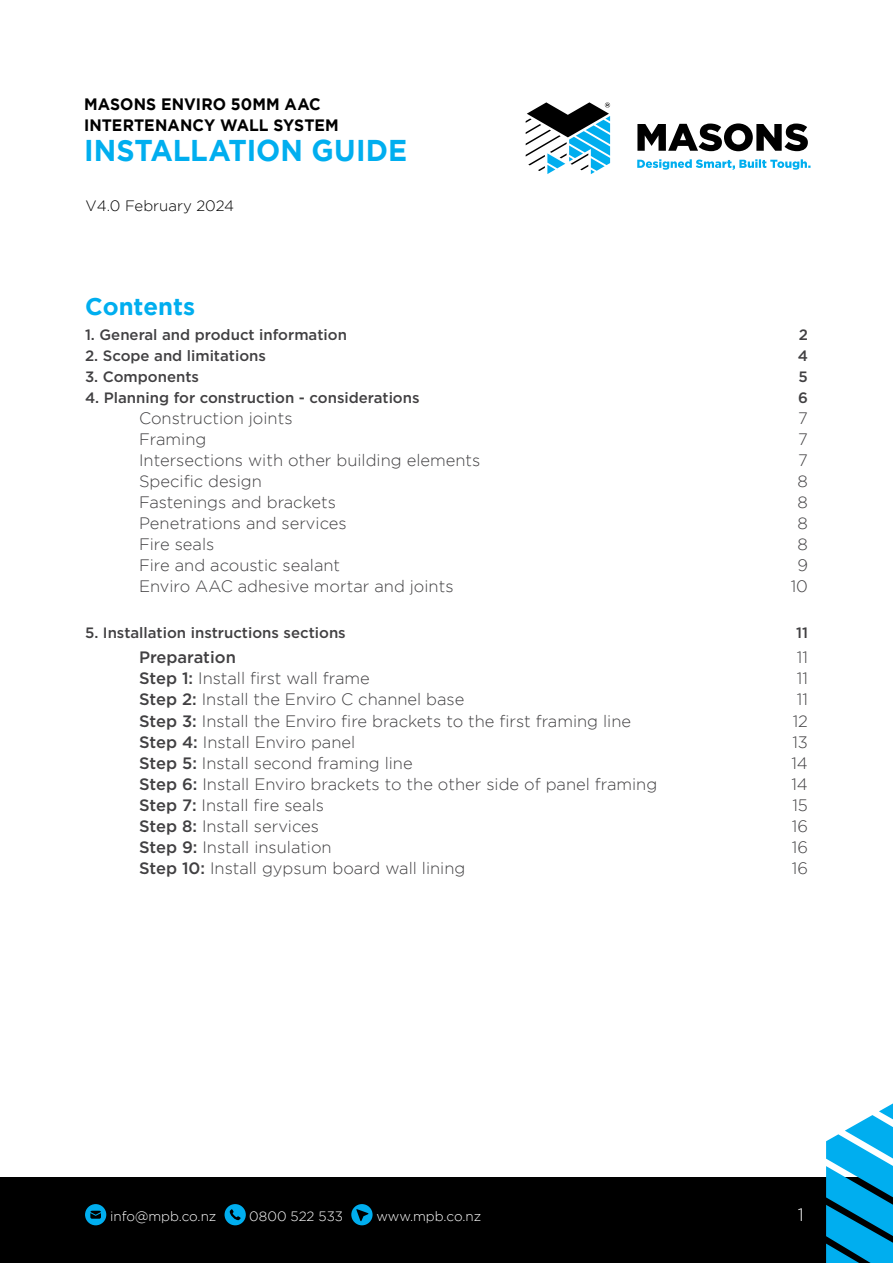
<style>
.page{position:relative;width:893px;height:1263px;background:#fff}
.page>*{position:absolute;margin:0;border:0;box-sizing:border-box;transform-origin:0 0}
.t1{font:700 30px "Gotham";color:#00aeef;scale:.95 1}
.t2{font:700 24px "Gotham";color:#00aeef}
.t3{font:300 18px "Gotham";color:#fff}
.t4{font:300 16.5px "Gotham";color:#414042}
.t5{font:700 16.5px/21px "Gotham";letter-spacing:.005em;color:#000;scale:.95 1}
.t6{font:500 16.5px "Gotham";color:#414042}
.t7{font:500 15px "Gotham";color:#414042}
.t8{font:300 15px "Gotham";color:#000}
.t9{font:300 13.5px "Gotham";color:#fff}
.s1{font-weight:500}
</style>
<div class="page">
<div style="left:0;top:1177px;width:893px;height:86px;background:#000"></div>
<svg style="left:826px;top:1103px;width:67px;height:160px"></svg>
<svg style="left:85px;top:1204px;width:21px;height:21px"></svg>
<svg style="left:225px;top:1204px;width:21px;height:21px"></svg>
<svg style="left:351px;top:1204px;width:22px;height:21px"></svg>
<svg style="left:526px;top:102px;width:284px;height:72px"></svg>
<p class="t5" style="left:84px;top:93px;width:270px">MASONS ENVIRO 50MM AAC<br>INTERTENANCY WALL SYSTEM</p>
<h1 class="t1" style="left:84px;top:133px;width:342px">INSTALLATION GUIDE</h1>
<p class="t8" style="left:86px;top:198px;width:150px">V4.0 February 2024</p>
<h2 class="t2" style="left:85px;top:292px;width:112px">Contents</h2>
<p class="t7" style="left:85px;top:325px;width:263px">1. General and product information</p>
<p class="t7" style="left:799px;top:325px;width:11px">2</p>
<p class="t7" style="left:85px;top:346px;width:182px">2. Scope and limitations</p>
<p class="t7" style="left:798px;top:346px;width:12px">4</p>
<p class="t7" style="left:85px;top:367px;width:116px">3. Components</p>
<p class="t7" style="left:799px;top:367px;width:11px">5</p>
<p class="t7" style="left:85px;top:388px;width:336px">4. Planning for construction - considerations</p>
<p class="t7" style="left:798px;top:388px;width:11px">6</p>
<p class="t4" style="left:139px;top:409px;width:155px">Construction joints</p>
<p class="t4" style="left:798px;top:409px;width:11px">7</p>
<p class="t4" style="left:139px;top:430px;width:69px">Framing</p>
<p class="t4" style="left:798px;top:430px;width:11px">7</p>
<p class="t4" style="left:139px;top:451px;width:343px">Intersections with other building elements</p>
<p class="t4" style="left:798px;top:451px;width:11px">7</p>
<p class="t4" style="left:139px;top:472px;width:124px">Specific design</p>
<p class="t4" style="left:797px;top:472px;width:12px">8</p>
<p class="t4" style="left:139px;top:493px;width:198px">Fastenings and brackets</p>
<p class="t4" style="left:797px;top:493px;width:12px">8</p>
<p class="t4" style="left:139px;top:514px;width:209px">Penetrations and services</p>
<p class="t4" style="left:797px;top:514px;width:12px">8</p>
<p class="t4" style="left:139px;top:535px;width:77px">Fire seals</p>
<p class="t4" style="left:797px;top:535px;width:12px">8</p>
<p class="t4" style="left:139px;top:556px;width:203px">Fire and acoustic sealant</p>
<p class="t4" style="left:797px;top:556px;width:12px">9</p>
<p class="t4" style="left:139px;top:577px;width:316px">Enviro AAC adhesive mortar and joints</p>
<p class="t4" style="left:791px;top:577px;width:19px">10</p>
<p class="t7" style="left:85px;top:623px;width:262px">5. Installation instructions sections</p>
<p class="t7" style="left:796px;top:623px;width:13px">11</p>
<p class="t6" style="left:139px;top:647px;width:98px">Preparation</p>
<p class="t4" style="left:797px;top:649px;width:13px">11</p>
<p class="t4" style="left:139px;top:670px;width:232px"><span class="s1">Step 1:</span> Install first wall frame</p>
<p class="t4" style="left:797px;top:670px;width:13px">11</p>
<p class="t4" style="left:139px;top:691px;width:327px"><span class="s1">Step 2:</span> Install the Enviro C channel base</p>
<p class="t4" style="left:797px;top:691px;width:13px">11</p>
<p class="t4" style="left:139px;top:712px;width:494px"><span class="s1">Step 3:</span> Install the Enviro fire brackets to the first framing line</p>
<p class="t4" style="left:793px;top:712px;width:17px">12</p>
<p class="t4" style="left:139px;top:733px;width:218px"><span class="s1">Step 4:</span> Install Enviro panel</p>
<p class="t4" style="left:792px;top:733px;width:17px">13</p>
<p class="t4" style="left:139px;top:754px;width:275px"><span class="s1">Step 5:</span> Install second framing line</p>
<p class="t4" style="left:791px;top:754px;width:18px">14</p>
<p class="t4" style="left:139px;top:775px;width:520px"><span class="s1">Step 6:</span> Install Enviro brackets to the other side of panel framing</p>
<p class="t4" style="left:791px;top:775px;width:18px">14</p>
<p class="t4" style="left:139px;top:796px;width:186px"><span class="s1">Step 7:</span> Install fire seals</p>
<p class="t4" style="left:792px;top:796px;width:17px">15</p>
<p class="t4" style="left:139px;top:817px;width:182px"><span class="s1">Step 8:</span> Install services</p>
<p class="t4" style="left:792px;top:817px;width:18px">16</p>
<p class="t4" style="left:139px;top:838px;width:194px"><span class="s1">Step 9:</span> Install insulation</p>
<p class="t4" style="left:792px;top:838px;width:18px">16</p>
<p class="t4" style="left:139px;top:859px;width:328px"><span class="s1">Step 10:</span> Install gypsum board wall lining</p>
<p class="t4" style="left:792px;top:859px;width:18px">16</p>
<p class="t9" style="left:110px;top:1209px;width:108px">info@mpb.co.nz</p>
<p class="t9" style="left:249px;top:1209px;width:95px">0800 522 533</p>
<p class="t9" style="left:376px;top:1209px;width:106px">www.mpb.co.nz</p>
<p class="t3" style="left:798px;top:1205px;width:8px">1</p>
</div>
